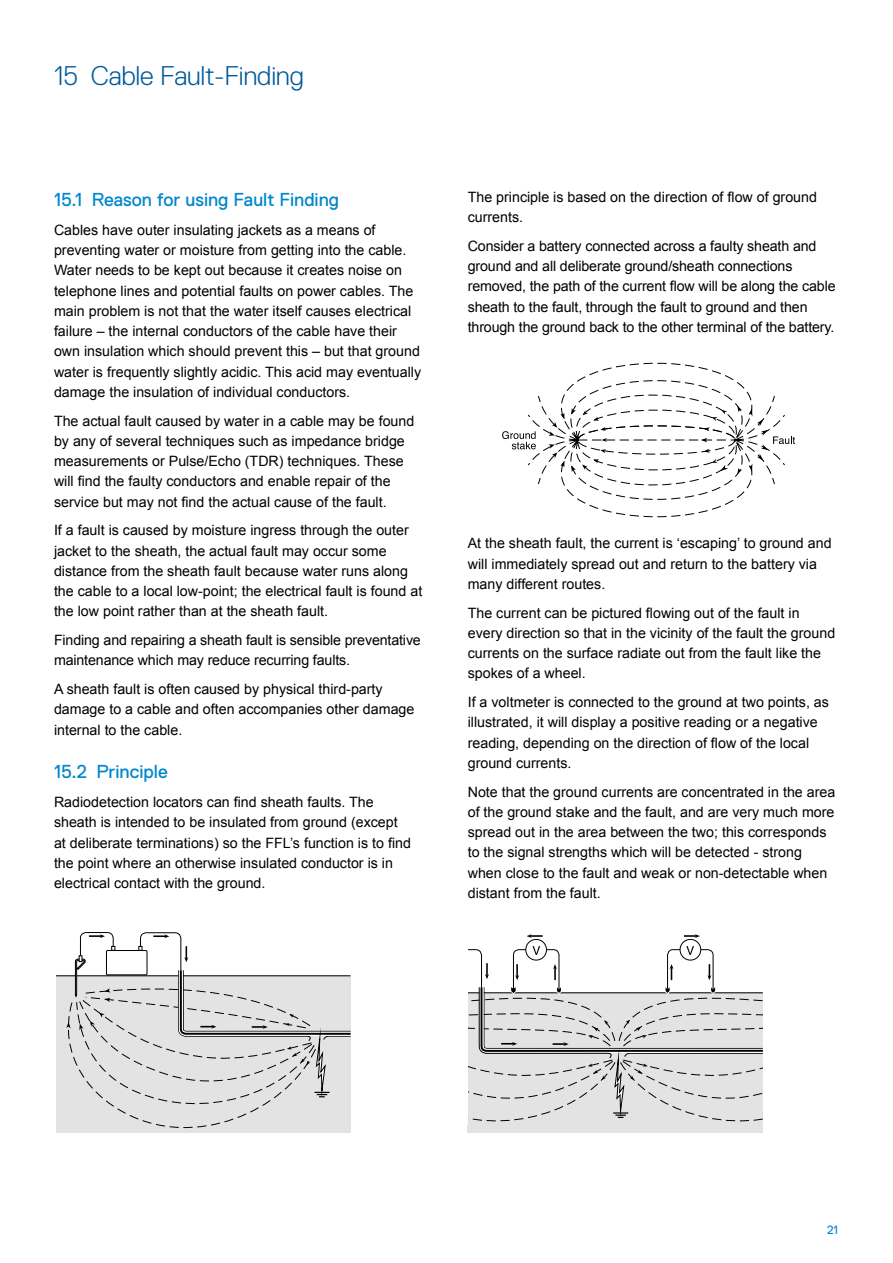
<style>
.page{position:relative;width:893px;height:1263px;background:#fff}
.page>*{position:absolute;margin:0;border:0;box-sizing:border-box;transform-origin:0 0}
.t1{font:300 27px "Replica Std";letter-spacing:-.01em;color:#005a9b}
.t2{font:18.75px "Replica Std";color:#0087cc}
.t3{font:14.25px/20.2px "Arial";color:#000}
.t4{font:12px "Replica Std";color:#0087cc}
</style>
<div class="page">
<hr style="left:56px;top:975px;width:294px;height:1px;background:#000">
<svg style="left:57px;top:932px;width:294px;height:201px"></svg>
<svg style="left:512px;top:363px;width:263px;height:154px"></svg>
<svg style="left:502px;top:431px;width:34px;height:18px"></svg>
<svg style="left:749px;top:408px;width:46px;height:64px"></svg>
<svg style="left:526px;top:934px;width:17px;height:4px"></svg>
<svg style="left:684px;top:934px;width:16px;height:4px"></svg>
<div style="left:525px;top:939px;width:22px;height:21px;border:1px solid #000;border-radius:50%"></div>
<svg style="left:680px;top:939px;width:21px;height:21px"></svg>
<div style="left:680px;top:939px;width:21px;height:21px;border:1px solid #000;border-radius:50%"></div>
<svg style="left:467px;top:946px;width:296px;height:187px"></svg>
<h1 class="t1" style="left:54px;top:61px;width:252px">15 Cable Fault-Finding</h1>
<h2 class="t2" style="left:54px;top:189px;width:287px">15.1 Reason for using Fault Finding</h2>
<p class="t3" style="left:54px;top:220px;width:369px">Cables have outer insulating jackets as a means of preventing water or moisture from getting into the cable.<br>Water needs to be kept out because it creates noise on telephone lines and potential faults on power cables. The main problem is not that the water itself causes electrical failure – the internal conductors of the cable have their own insulation which should prevent this – but that ground water is frequently slightly acidic. This acid may eventually damage the insulation of individual conductors.</p>
<p class="t3" style="left:54px;top:410px;width:362px">The actual fault caused by water in a cable may be found by any of several techniques such as impedance bridge measurements or Pulse/Echo (TDR) techniques. These will find the faulty conductors and enable repair of the service but may not find the actual cause of the fault.</p>
<p class="t3" style="left:54px;top:520px;width:370px">If a fault is caused by moisture ingress through the outer jacket to the sheath, the actual fault may occur some distance from the sheath fault because water runs along the cable to a local low-point; the electrical fault is found at the low point rather than at the sheath fault.</p>
<p class="t3" style="left:54px;top:630px;width:368px">Finding and repairing a sheath fault is sensible preventative maintenance which may reduce recurring faults.</p>
<p class="t3" style="left:54px;top:679px;width:362px">A sheath fault is often caused by physical third-party damage to a cable and often accompanies other damage internal to the cable.</p>
<h2 class="t2" style="left:54px;top:761px;width:115px">15.2 Principle</h2>
<p class="t3" style="left:54px;top:792px;width:358px">Radiodetection locators can find sheath faults. The sheath is intended to be insulated from ground (except at deliberate terminations) so the FFL’s function is to find the point where an otherwise insulated conductor is in electrical contact with the ground.</p>
<p class="t3" style="left:468px;top:187px;width:351px">The principle is based on the direction of flow of ground currents.</p>
<p class="t3" style="left:468px;top:236px;width:369px">Consider a battery connected across a faulty sheath and ground and all deliberate ground/sheath connections removed, the path of the current flow will be along the cable sheath to the fault, through the fault to ground and then through the ground back to the other terminal of the battery.</p>
<p class="t3" style="left:468px;top:533px;width:365px">At the sheath fault, the current is ‘escaping’ to ground and will immediately spread out and return to the battery via many different routes.</p>
<p class="t3" style="left:468px;top:603px;width:369px">The current can be pictured flowing out of the fault in every direction so that in the vicinity of the fault the ground currents on the surface radiate out from the fault like the spokes of a wheel.</p>
<p class="t3" style="left:468px;top:692px;width:363px">If a voltmeter is connected to the ground at two points, as illustrated, it will display a positive reading or a negative reading, depending on the direction of flow of the local ground currents.</p>
<p class="t3" style="left:468px;top:782px;width:369px">Note that the ground currents are concentrated in the area of the ground stake and the fault, and are very much more spread out in the area between the two; this corresponds to the signal strengths which will be detected - strong when close to the fault and weak or non-detectable when distant from the fault.</p>
<p class="t4" style="left:827px;top:1223px;width:13px">21</p>
</div>
